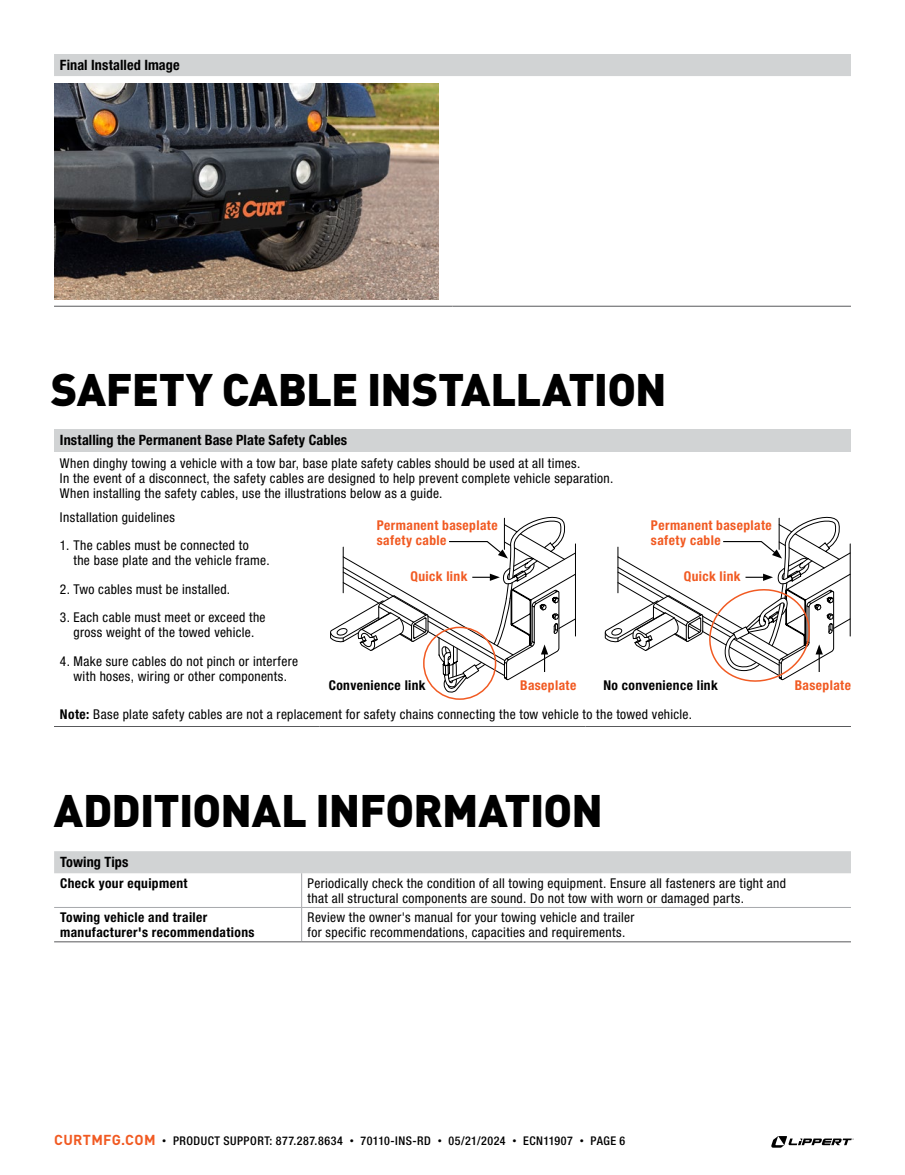
<style>
.page{position:relative;width:905px;height:1175px;background:#fff}
.page>*{position:absolute;margin:0;border:0;box-sizing:border-box;transform-origin:0 0}
.t1{font:900 45px "DINOT";letter-spacing:-.02em;color:#000}
.t2{font:700 condensed 14.25px "Helvetica Neue LT Std";letter-spacing:.005em;color:#000}
.t3{font:condensed 13.5px/15px "Helvetica Neue LT Std";letter-spacing:.025em;color:#000}
.t4{font:700 condensed 13.5px/15px "Helvetica Neue LT Std";letter-spacing:.03em;color:#000}
.t5{font:700 condensed 13.5px/15px "Helvetica Neue LT Std";letter-spacing:.03em;color:#f15a22}
.t6{font:500 condensed 12px "Helvetica Neue LT Std";letter-spacing:.04em;color:#000}
.s1{font-weight:700}
.s2{font-family:"DINOT";font-weight:700;font-stretch:normal;font-size:14.25px;color:#f15a22}
.s3{font-family:"DINOT";font-weight:400;font-stretch:normal;font-size:9px}
</style>
<div class="page">
<svg style="left:771px;top:1136px;width:82px;height:11px"></svg>
<div style="left:54px;top:54px;width:796px;height:22px;background:#d1d3d4"></div>
<hr style="left:54px;top:306px;width:398px;height:1px;background:#58595b">
<hr style="left:452px;top:306px;width:398px;height:1px;background:#58595b">
<img style="left:54px;top:83px;width:385px;height:216px">
<div style="left:54px;top:851px;width:796px;height:22px;background:#d1d3d4"></div>
<hr style="left:301px;top:873px;width:1px;height:34px;background:#a7a9ac">
<hr style="left:301px;top:907px;width:1px;height:34px;background:#a7a9ac">
<hr style="left:54px;top:907px;width:247px;height:1px;background:#a7a9ac">
<hr style="left:302px;top:907px;width:548px;height:1px;background:#a7a9ac">
<hr style="left:54px;top:941px;width:247px;height:1px;background:#58595b">
<hr style="left:302px;top:941px;width:548px;height:1px;background:#58595b">
<div style="left:54px;top:429px;width:796px;height:22px;background:#d1d3d4"></div>
<hr style="left:54px;top:726px;width:266px;height:1px;background:#58595b">
<hr style="left:320px;top:726px;width:265px;height:1px;background:#58595b">
<hr style="left:585px;top:726px;width:265px;height:1px;background:#58595b">
<svg style="left:330px;top:516px;width:246px;height:177px"></svg>
<div style="left:423px;top:626px;width:73px;height:74px;border:2px solid #f15a22;border-radius:50%"></div>
<svg style="left:604px;top:516px;width:247px;height:166px"></svg>
<p class="t2" style="left:60px;top:56px;width:121px">Final Installed Image</p>
<h1 class="t1" style="left:51px;top:353px;width:617px">SAFETY CABLE INSTALLATION</h1>
<p class="t2" style="left:60px;top:432px;width:289px">Installing the Permanent Base Plate Safety Cables</p>
<p class="t3" style="left:60px;top:455px;width:555px">When dinghy towing a vehicle with a tow bar, base plate safety cables should be used at all times.<br>In the event of a disconnect, the safety cables are designed to help prevent complete vehicle separation.<br>When installing the safety cables, use the illustrations below as a guide.</p>
<p class="t3" style="left:60px;top:509px;width:117px">Installation guidelines</p>
<p class="t3" style="left:73px;top:538px;width:198px;text-indent:-14px">1. The cables must be connected to<br>the base plate and the vehicle frame.</p>
<p class="t3" style="left:60px;top:581px;width:172px">2. Two cables must be installed.</p>
<p class="t3" style="left:60px;top:610px;width:207px;text-align:center">3. Each cable must meet or exceed the gross weight of the towed vehicle.</p>
<p class="t3" style="left:60px;top:653px;width:239px;text-align:center">4. Make sure cables do not pinch or interfere with hoses, wiring or other components.</p>
<p class="t3" style="left:60px;top:707px;width:633px"><span class="s1">Note:</span> Base plate safety cables are not a replacement for safety chains connecting the tow vehicle to the towed vehicle.</p>
<p class="t5" style="left:377px;top:518px;width:122px">Permanent baseplate safety cable</p>
<p class="t5" style="left:651px;top:518px;width:122px">Permanent baseplate safety cable</p>
<p class="t5" style="left:410px;top:569px;width:58px">Quick link</p>
<p class="t5" style="left:683px;top:569px;width:58px">Quick link</p>
<p class="t4" style="left:329px;top:677px;width:98px">Convenience link</p>
<p class="t4" style="left:603px;top:677px;width:116px">No convenience link</p>
<p class="t5" style="left:520px;top:677px;width:58px">Baseplate</p>
<p class="t5" style="left:794px;top:677px;width:58px">Baseplate</p>
<h1 class="t1" style="left:54px;top:774px;width:550px">ADDITIONAL INFORMATION</h1>
<p class="t2" style="left:60px;top:853px;width:70px">Towing Tips</p>
<p class="t4" style="left:60px;top:875px;width:129px">Check your equipment</p>
<p class="t3" style="left:307px;top:875px;width:480px">Periodically check the condition of all towing equipment. Ensure all fasteners are tight and that all structural components are sound. Do not tow with worn or damaged parts.</p>
<p class="t4" style="left:60px;top:909px;width:196px">Towing vehicle and trailer manufacturer's recommendations</p>
<p class="t3" style="left:307px;top:909px;width:328px">Review the owner's manual for your towing vehicle and trailer for specific recommendations, capacities and requirements.</p>
<p class="t6" style="left:54px;top:1133px;width:572px"><span class="s2">CURTMFG.COM</span> <span class="s3">•</span> PRODUCT SUPPORT: 877.287.8634 <span class="s3">•</span> 70110-INS-RD <span class="s3">•</span> 05/21/2024 <span class="s3">•</span> ECN11907 <span class="s3">•</span> PAGE 6</p>
</div>
